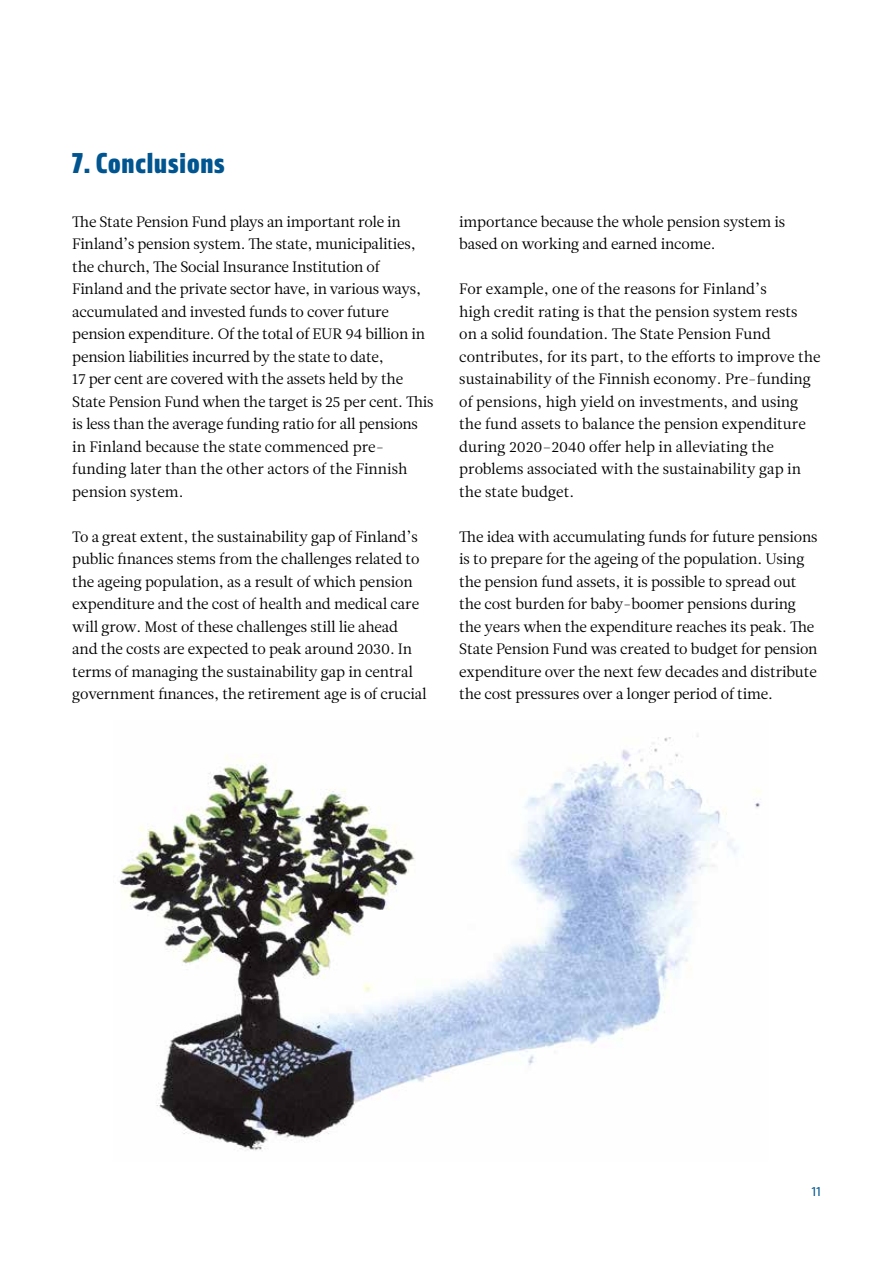
<style>
.page{position:relative;width:893px;height:1263px;background:#fff}
.page>*{position:absolute;margin:0;border:0;box-sizing:border-box;transform-origin:0 0}
.t1{font:28.5px "Leitura Headline Sans";letter-spacing:.03em;color:#005590}
.t2{font:15px/22.5px "Leitura News Roman 1";letter-spacing:-.01em;color:#000}
.t3{font:13.5px "Leitura Sans Grot 2";color:#005590}
</style>
<div class="page">
<img style="left:119px;top:735px;width:642px;height:416px">
<h1 class="t1" style="left:72px;top:146px;width:154px">7. Conclusions</h1>
<p class="t2" style="left:72px;top:210px;width:363px">The State Pension Fund plays an important role in Finland’s pension system. The state, municipalities, the church, The Social Insurance Institution of Finland and the private sector have, in various ways, accumulated and invested funds to cover future pension expenditure. Of the total of EUR 94 billion in pension liabilities incurred by the state to date,<br>17 per cent are covered with the assets held by the State Pension Fund when the target is 25 per cent. This is less than the average funding ratio for all pensions in Finland because the state commenced pre&shy;funding later than the other actors of the Finnish pension system.</p>
<p class="t2" style="left:72px;top:525px;width:356px">To a great extent, the sustainability gap of Finland’s public finances stems from the challenges related to the ageing population, as a result of which pension expenditure and the cost of health and medical care will grow. Most of these challenges still lie ahead and the costs are expected to peak around 2030. In terms of managing the sustainability gap in central government finances, the retirement age is of crucial</p>
<p class="t2" style="left:459px;top:210px;width:327px">importance because the whole pension system is based on working and earned income.</p>
<p class="t2" style="left:459px;top:278px;width:363px">For example, one of the reasons for Finland’s<br>high credit rating is that the pension system rests<br>on a solid foundation. The State Pension Fund contributes, for its part, to the efforts to improve the sustainability of the Finnish economy. Pre-funding of pensions, high yield on investments, and using the fund assets to balance the pension expenditure during 2020–2040 offer help in alleviating the problems associated with the sustainability gap in the state budget.</p>
<p class="t2" style="left:459px;top:525px;width:360px">The idea with accumulating funds for future pensions is to prepare for the ageing of the population. Using the pension fund assets, it is possible to spread out the cost burden for baby-boomer pensions during the years when the expenditure reaches its peak. The State Pension Fund was created to budget for pension expenditure over the next few decades and distribute the cost pressures over a longer period of time.</p>
<p class="t3" style="left:811px;top:1183px;width:11px">11</p>
</div>
